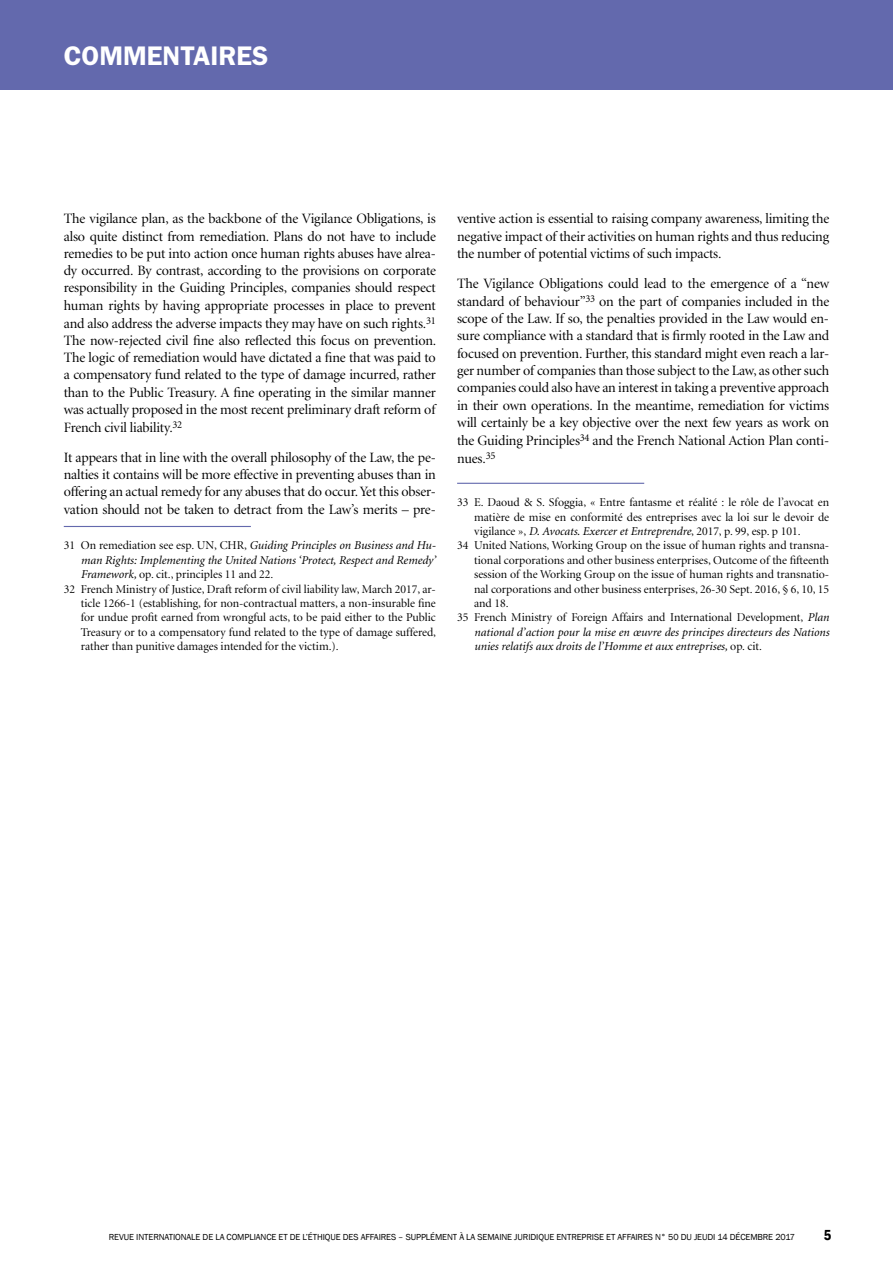
<style>
.page{position:relative;width:893px;height:1263px;background:#fff}
.page>*{position:absolute;margin:0;border:0;box-sizing:border-box;transform-origin:0 0}
.t1{font:600 27px "ITC Franklin Gothic Std";color:#fff}
.t2{font:600 condensed 15px "Franklin Gothic";color:#000}
.t3{font:14.25px/17.4px "Minion Display";letter-spacing:-.01em;color:#000;text-align:justify}
.t4{font:12px "Minion Display";color:#000}
.t5{font:italic 12px/14.4px "Minion";color:#000;text-align:right}
.t6{font:9px "Franklin Gothic";letter-spacing:-.01em;color:#000}
.s1{font-family:"Minion Display";font-style:normal}
.s2{font-family:"Minion";font-style:italic}
</style>
<div class="page">
<div style="left:0;top:0;width:893px;height:89px;background:#6369ad"></div>
<hr style="left:64px;top:526px;width:187px;height:1px;background:#6369ad">
<hr style="left:457px;top:483px;width:187px;height:1px;background:#6369ad">
<h1 class="t1" style="left:64px;top:40px;width:206px">COMMENTAIRES</h1>
<p class="t3" style="left:64px;top:211px;width:374px">The vigilance plan, as the backbone of the Vigilance Obligations, is also quite distinct from remediation. Plans do not have to include remedies to be put into action once human rights abuses have alrea&shy;dy occurred. By contrast, according to the provisions on corporate responsibility in the Guiding Principles, companies should respect human rights by having appropriate processes in place to prevent and also address the adverse impacts they may have on such rights.<sup>31<br></sup>The now-rejected civil fine also reflected this focus on prevention.<br>The logic of remediation would have dictated a fine that was paid to a compensatory fund related to the type of damage incurred, rather than to the Public Treasury. A fine operating in the similar manner was actually proposed in the most recent preliminary draft reform of French civil liability.<sup>32</sup></p>
<p class="t3" style="left:64px;top:449px;width:374px">It appears that in line with the overall philosophy of the Law, the pe&shy;nalties it contains will be more effective in preventing abuses than in offering an actual remedy for any abuses that do occur. Yet this obser&shy;vation should not be taken to detract from the Law’s merits – pre-</p>
<p class="t5" style="left:64px;top:539px;width:374px"><span class="s1">31 On remediation see esp. UN, CHR,</span> Guiding Principles on Business and Hu&shy;man Rights: Implementing the United Nations ‘Protect, Respect and Remedy’</p>
<p class="t4" style="left:81px;top:568px;width:194px"><span class="s2">Framework,</span> op. cit., principles 11 and 22.</p>
<p class="t4" style="left:64px;top:583px;width:374px">32 French Ministry of Justice, Draft reform of civil liability law, March 2017, ar-</p>
<p class="t4" style="left:81px;top:597px;width:357px">ticle 1266-1 (establishing, for non-contractual matters, a non-insurable fine</p>
<p class="t4" style="left:81px;top:612px;width:357px">for undue profit earned from wrongful acts, to be paid either to the Public</p>
<p class="t4" style="left:81px;top:626px;width:357px">Treasury or to a compensatory fund related to the type of damage suffered,</p>
<p class="t4" style="left:81px;top:640px;width:260px">rather than punitive damages intended for the victim.).</p>
<p class="t3" style="left:457px;top:211px;width:374px">ventive action is essential to raising company awareness, limiting the negative impact of their activities on human rights and thus reducing the number of potential victims of such impacts.</p>
<p class="t3" style="left:457px;top:275px;width:374px">The Vigilance Obligations could lead to the emergence of a “new standard of behaviour”<sup>33</sup> on the part of companies included in the scope of the Law. If so, the penalties provided in the Law would en&shy;sure compliance with a standard that is firmly rooted in the Law and focused on prevention. Further, this standard might even reach a lar&shy;ger number of companies than those subject to the Law, as other such companies could also have an interest in taking a preventive approach in their own operations. In the meantime, remediation for victims will certainly be a key objective over the next few years as work on the Guiding Principles<sup>34</sup> and the French National Action Plan conti&shy;nues.<sup>35</sup></p>
<p class="t4" style="left:457px;top:496px;width:374px">33 E. Daoud &amp; S. Sfoggia, « Entre fantasme et réalité : le rôle de l’avocat en</p>
<p class="t4" style="left:474px;top:511px;width:356px">matière de mise en conformité des entreprises avec la loi sur le devoir de</p>
<p class="t4" style="left:474px;top:525px;width:328px">vigilance », <span class="s2">D. Avocats. Exercer et Entreprendre</span>, 2017, p. 99, esp. p 101.</p>
<p class="t4" style="left:457px;top:540px;width:374px">34 United Nations, Working Group on the issue of human rights and transna-</p>
<p class="t4" style="left:474px;top:554px;width:357px">tional corporations and other business enterprises, Outcome of the fifteenth</p>
<p class="t4" style="left:474px;top:568px;width:357px">session of the Working Group on the issue of human rights and transnatio-</p>
<p class="t4" style="left:474px;top:583px;width:356px">nal corporations and other business enterprises, 26-30 Sept. 2016, § 6, 10, 15</p>
<p class="t4" style="left:474px;top:597px;width:36px">and 18.</p>
<p class="t4" style="left:457px;top:612px;width:374px">35 French Ministry of Foreign Affairs and International Development, <span class="s2">Plan</span></p>
<p class="t5" style="left:474px;top:625px;width:357px;text-align:left">national d’action pour la mise en œuvre des principes directeurs des Nations unies relatifs aux droits de l’Homme et aux entreprises, <span class="s1">op. cit.</span></p>
<p class="t6" style="left:109px;top:1231px;width:688px">REVUE INTERNATIONALE DE LA COMPLIANCE ET DE L’ÉTHIQUE DES AFFAIRES – SUPPLÉMENT À LA SEMAINE JURIDIQUE ENTREPRISE ET AFFAIRES N° 50 DU JEUDI 14 DÉCEMBRE 2017</p>
<p class="t2" style="left:824px;top:1225px;width:9px">5</p>
</div>
